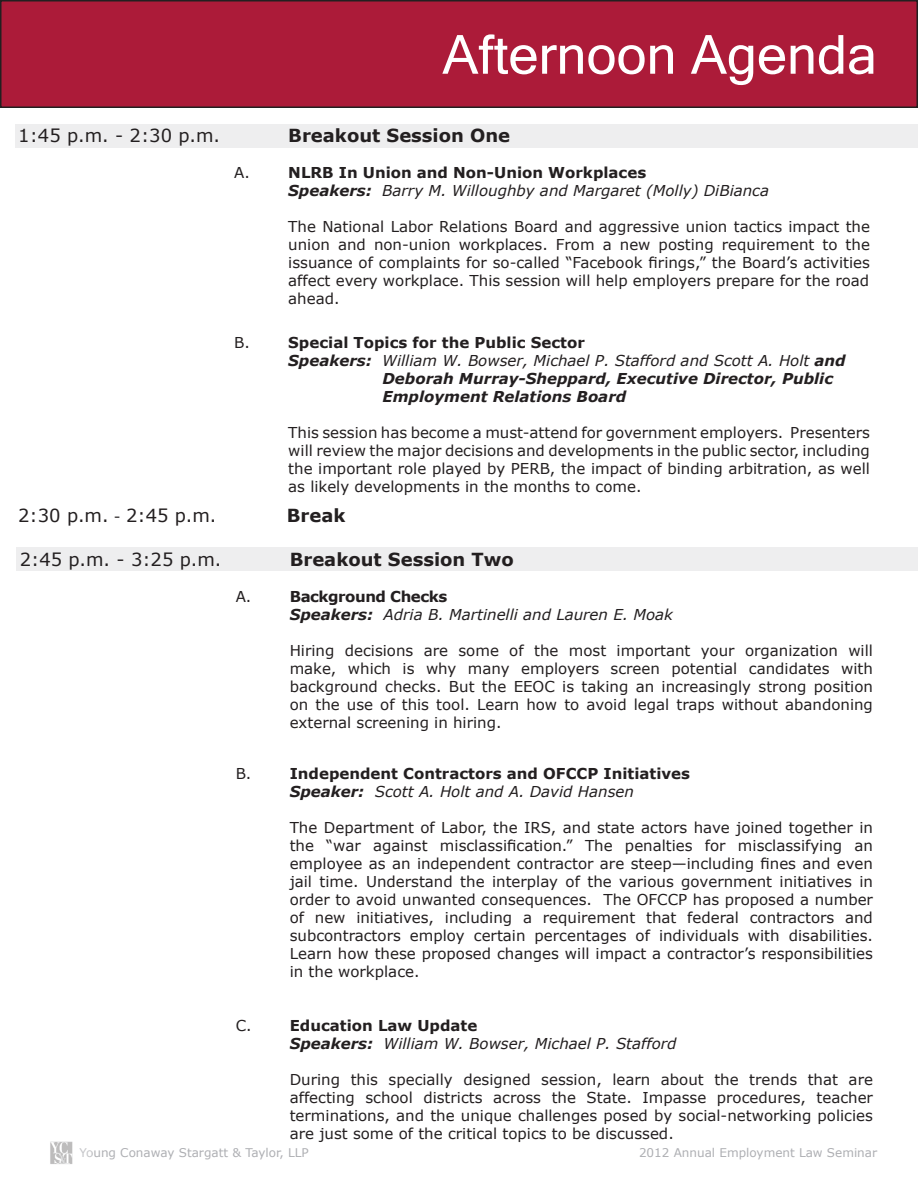
<style>
.page{position:relative;width:918px;height:1188px;background:#fff}
.page>*{position:absolute;margin:0;border:0;box-sizing:border-box;transform-origin:0 0}
.t1{font:54px "Microsoft Sans Serif";color:#fff}
.t2{font:18px "Verdana";color:#231f20}
.t3{font:700 18px "Verdana";color:#231f20}
.t4{font:15px/18px "Verdana";color:#231f20;text-align:justify}
.t5{font:italic 15px/18px "Verdana";color:#231f20}
.t6{font:italic 700 15px/18px "Verdana";color:#231f20}
.t7{font:700 15px "Verdana";color:#231f20}
.t8{font:700 15px "Verdana";letter-spacing:-.03em;color:#231f20}
.t9{font:12px "Verdana";color:#aeafb3}
.s1{font-weight:700;font-style:normal}
.s2{font-weight:700}
.s3{font-weight:400}
.s4{font-size:15px}
</style>
<div class="page">
<div style="left:17px;top:547px;width:901px;height:24px;background:#eeeeef"></div>
<div style="left:15px;top:124px;width:903px;height:24px;background:#eeeeef"></div>
<div style="left:1px;top:1px;width:916px;height:106px;background:#ac1b39"></div>
<div style="left:0;top:0;width:918px;height:108px;border:2px solid #231f20"></div>
<img style="left:50px;top:1141px;width:23px;height:23px">
<p class="t1" style="left:442px;top:24px;width:436px">Afternoon Agenda</p>
<p class="t2" style="left:18px;top:124px;width:203px">1:45 p.m. - 2:30 p.m.</p>
<p class="t3" style="left:288px;top:123px;width:223px">Breakout Session One</p>
<p class="t4" style="left:234px;top:164px;width:17px">A.</p>
<p class="t5" style="left:288px;top:164px;width:482px"><span class="s1">NLRB In Union and Non-Union Workplaces<br></span><span class="s2">Speakers:</span> Barry M. Willoughby and Margaret (Molly) DiBianca</p>
<p class="t4" style="left:288px;top:218px;width:583px">The National Labor Relations Board and aggressive union tactics impact the union and non-union workplaces. From a new posting requirement to the issuance of complaints for so-called “Facebook firings,” the Board’s activities affect every workplace. This session will help employers prepare for the road</p>
<p class="t4" style="left:288px;top:290px;width:53px">ahead.</p>
<p class="t4" style="left:234px;top:333px;width:17px">B.</p>
<p class="t7" style="left:288px;top:332px;width:298px">Special Topics for the Public Sector</p>
<p class="t6" style="left:383px;top:351px;width:465px;text-indent:-94px">Speakers: <span class="s3">William W. Bowser, Michael P. Stafford and Scott A. Holt</span> and<br>Deborah Murray-Sheppard, Executive Director, Public<br>Employment Relations Board</p>
<p class="t4" style="left:288px;top:423px;width:583px">This session has become a must-attend for government employers. Presenters will review the major decisions and developments in the public sector, including the important role played by PERB, the impact of binding arbitration, as well as likely developments in the months to come.</p>
<p class="t2" style="left:18px;top:503px;width:200px">2:30 p.m. <span class="s4">-</span> 2:45 p.m.</p>
<p class="t3" style="left:287px;top:503px;width:60px">Break</p>
<p class="t2" style="left:20px;top:547px;width:203px">2:45 p.m. - 3:25 p.m.</p>
<p class="t3" style="left:290px;top:547px;width:226px">Breakout Session Two</p>
<p class="t4" style="left:236px;top:588px;width:17px">A.</p>
<p class="t8" style="left:290px;top:586px;width:159px">Background Checks</p>
<p class="t5" style="left:290px;top:606px;width:385px"><span class="s2">Speakers:</span> Adria B. Martinelli and Lauren E. Moak</p>
<p class="t4" style="left:290px;top:642px;width:585px">Hiring decisions are some of the most important your organization will make, which is why many employers screen potential candidates with background checks. But the EEOC is taking an increasingly strong position on the use of this tool. Learn how to avoid legal traps without abandoning external screening in hiring.</p>
<p class="t4" style="left:236px;top:764px;width:17px">B.</p>
<p class="t7" style="left:290px;top:763px;width:402px">Independent Contractors and OFCCP Initiatives</p>
<p class="t5" style="left:290px;top:782px;width:346px"><span class="s2">Speaker:</span> Scott A. Holt and A. David Hansen</p>
<p class="t4" style="left:290px;top:818px;width:585px">The Department of Labor, the IRS, and state actors have joined together in the “war against misclassification.” The penalties for misclassifying an employee as an independent contractor are steep—including fines and even jail time. Understand the interplay of the various government initiatives in order to avoid unwanted consequences. The OFCCP has proposed a number of new initiatives, including a requirement that federal contractors and subcontractors employ certain percentages of individuals with disabilities.<br>Learn how these proposed changes will impact a contractor’s responsibilities in the workplace.</p>
<p class="t4" style="left:236px;top:1016px;width:17px">C.</p>
<p class="t7" style="left:290px;top:1015px;width:189px">Education Law Update</p>
<p class="t5" style="left:290px;top:1034px;width:388px"><span class="s2">Speakers:</span> William W. Bowser, Michael P. Stafford</p>
<p class="t4" style="left:290px;top:1070px;width:585px">During this specially designed session, learn about the trends that are affecting school districts across the State. Impasse procedures, teacher terminations, and the unique challenges posed by social-networking policies are just some of the critical topics to be discussed.</p>
<p class="t9" style="left:80px;top:1145px;width:231px">Young Conaway Stargatt &amp; Taylor, LLP</p>
<p class="t9" style="left:639px;top:1144px;width:240px">2012 Annual Employment Law Seminar</p>
</div>
